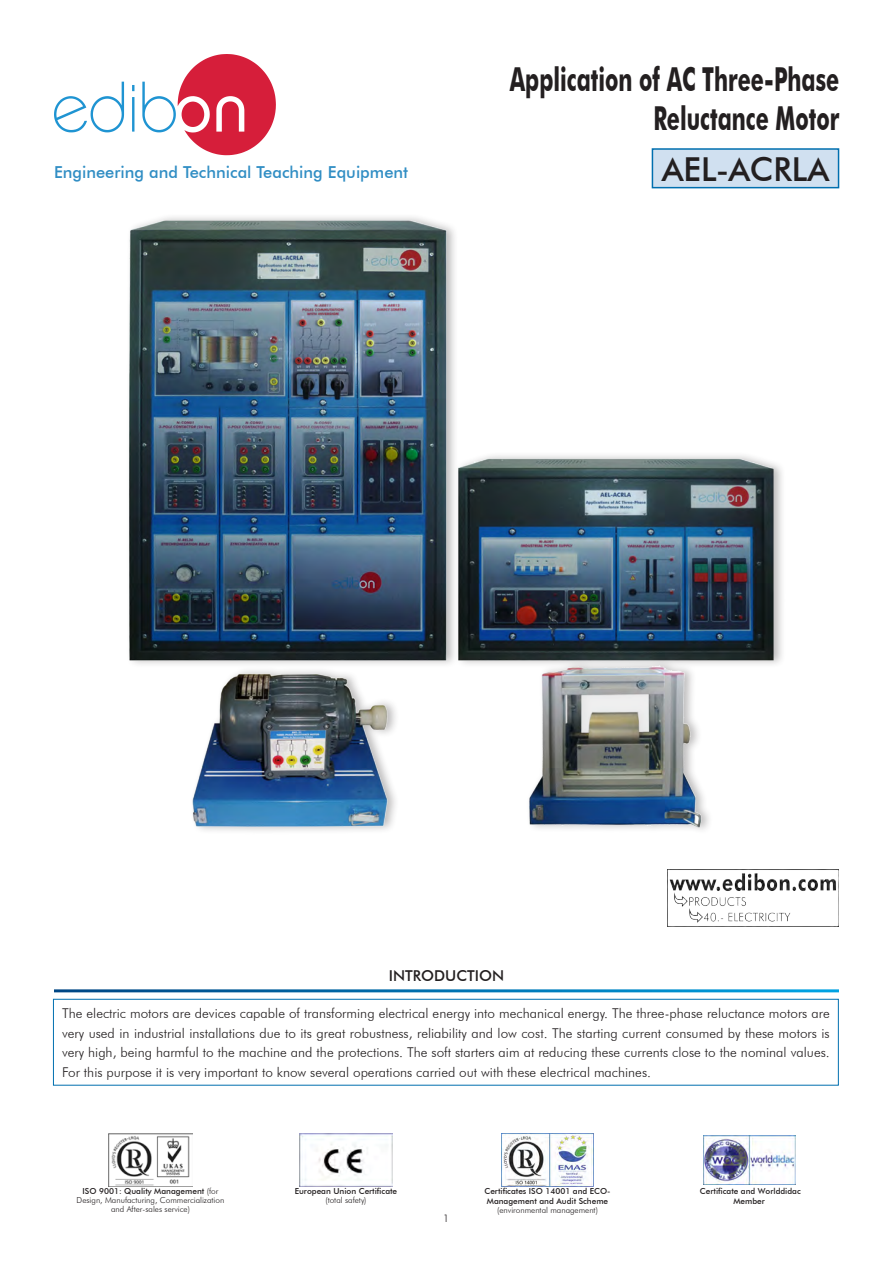
<style>
.page{position:relative;width:893px;height:1263px;background:#fff}
.page>*{position:absolute;margin:0;border:0;box-sizing:border-box;transform-origin:0 0}
.t1{font:700 33px/39.6px "Futura BT";color:#231f20;text-align:right;scale:.65 1}
.t2{font:500 33px "Futura BT";color:#231f20}
.t3{font:500 16.5px "Futura BT";color:#318ec4}
.LINEAS{font:500 15px "Futura BT";color:#231f20}
.t4{font:300 13.5px/19.5px "Futura BT";color:#231f20;text-align:justify}
.t5{font:300 10.5px "Futura BT";color:#231f20}
.t6{font:500 8.25px/9.9px "Futura BT";color:#231f20;text-align:center}
.t7{font:300 8.25px/9px "Futura BT";color:#231f20;text-align:center}
.s1{font-weight:500}
.s2{font-weight:300}
</style>
<div class="page">
<svg style="left:54px;top:82px;width:70px;height:50px"></svg>
<svg style="left:132px;top:85px;width:2px;height:47px"></svg>
<svg style="left:142px;top:54px;width:134px;height:101px"></svg>
<img style="left:668px;top:869px;width:171px;height:57px">
<div style="left:652px;top:149px;width:186px;height:39px;background:#d0e0f0"></div>
<div style="left:652px;top:148px;width:187px;height:40px;border:2px solid #006faf"></div>
<img style="left:703px;top:1135px;width:92px;height:49px">
<img style="left:501px;top:1133px;width:93px;height:53px">
<img style="left:300px;top:1133px;width:92px;height:53px">
<img style="left:109px;top:1133px;width:83px;height:54px">
<div style="left:53px;top:999px;width:785px;height:86px;border:1px solid #006faf"></div>
<img style="left:129px;top:217px;width:651px;height:614px">
<p class="t1" style="left:510px;top:59px;width:509px">Application of AC Three-Phase<br>Reluctance Motor</p>
<p class="t3" style="left:54px;top:162px;width:356px">Engineering and Technical Teaching Equipment</p>
<p class="t2" style="left:662px;top:149px;width:169px">AEL-ACRLA</p>
<p class="LINEAS" style="left:389px;top:966px;width:117px">INTRODUCTION</p>
<p class="t4" style="left:62px;top:1003px;width:769px">The electric motors are devices capable of transforming electrical energy into mechanical energy. The three-phase reluctance motors are very used in industrial installations due to its great robustness, reliability and low cost. The starting current consumed by these motors is very high, being harmful to the machine and the protections. The soft starters aim at reducing these currents close to the nominal values.<br>For this purpose it is very important to know several operations carried out with these electrical machines.</p>
<p class="t7" style="left:77px;top:1186px;width:149px"><span class="s1">ISO 9001: Quality Management</span> (for<br>Design, Manufacturing, Commercialization and After-sales service)</p>
<p class="t6" style="left:295px;top:1186px;width:104px;line-height:9px">European Union Certificate <span class="s2">(total safety)</span></p>
<p class="t6" style="left:484px;top:1186px;width:128px;text-align:left">Certificates ISO 14001 and ECO-<br>Management and Audit Scheme</p>
<p class="t7" style="left:497px;top:1205px;width:102px">(environmental management)</p>
<p class="t5" style="left:443px;top:1211px;width:8px">1</p>
<p class="t6" style="left:700px;top:1186px;width:102px">Certificate and Worlddidac<br>Member</p>
</div>
